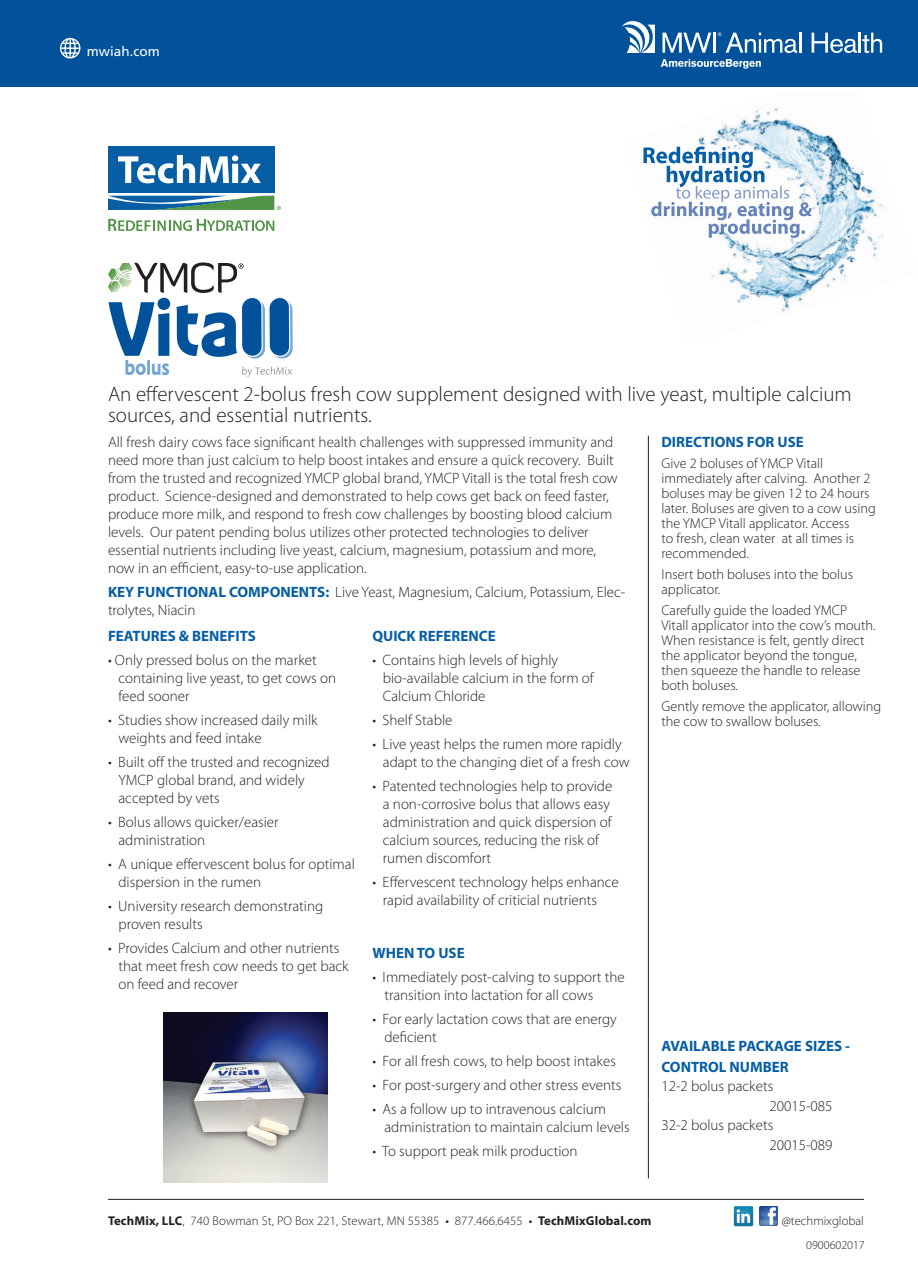
<style>
.page{position:relative;width:918px;height:1280px;background:#fff}
.page>*{position:absolute;margin:0;border:0;box-sizing:border-box;transform-origin:0 0}
.t1{font:300 21px/21px "Myriad Pro";color:#231f20}
.t2{font:300 15px/18px "Myriad Pro";color:#231f20}
.t3{font:700 15px "Myriad Pro";color:#075ea4}
.t4{font:300 14.25px/15px "Myriad Pro";color:#231f20}
.t5{font:13.5px "Frutiger";color:#fff}
.t6{font:300 12.75px "Myriad Pro";letter-spacing:.01em;color:#231f20}
.t7{font:300 12px "Myriad Pro";color:#231f20}
.s1{font-weight:700;color:#075ea4}
.s2{font-weight:700}
.s3{font-weight:400}
</style>
<div class="page">
<hr style="left:648px;top:436px;width:1px;height:742px;background:#231f20">
<svg style="left:108px;top:262px;width:185px;height:115px"></svg>
<img style="left:163px;top:1012px;width:164px;height:171px">
<img style="left:759px;top:1206px;width:19px;height:18px">
<svg style="left:759px;top:1224px;width:19px;height:1px"></svg>
<img style="left:733px;top:1205px;width:21px;height:21px">
<hr style="left:108px;top:1199px;width:756px;height:1px;background:#231f20">
<div style="left:108px;top:146px;width:166px;height:47px;background:#075ea4"></div>
<svg style="left:118px;top:155px;width:143px;height:28px"></svg>
<svg style="left:108px;top:195px;width:173px;height:15px;background:#579497"></svg>
<svg style="left:108px;top:219px;width:166px;height:12px"></svg>
<img style="left:698px;top:107px;width:186px;height:205px">
<svg style="left:643px;top:146px;width:169px;height:92px"></svg>
<div style="left:1px;top:0;width:917px;height:87px;background:#01529a"></div>
<svg style="left:622px;top:21px;width:33px;height:32px"></svg>
<svg style="left:661px;top:59px;width:100px;height:10px"></svg>
<svg style="left:662px;top:33px;width:49px;height:20px"></svg>
<hr style="left:713px;top:33px;width:3px;height:20px;background:#fff">
<svg style="left:718px;top:32px;width:79px;height:21px"></svg>
<hr style="left:799px;top:33px;width:2px;height:20px;background:#fff">
<svg style="left:812px;top:33px;width:70px;height:20px"></svg>
<svg style="left:60px;top:38px;width:20px;height:20px"></svg>
<p class="t5" style="left:87px;top:44px;width:74px">mwiah.com</p>
<p class="t1" style="left:108px;top:383px;width:745px">An effervescent 2-bolus fresh cow supplement designed with live yeast, multiple calcium sources, and essential nutrients.</p>
<p class="t2" style="left:108px;top:433px;width:511px">All fresh dairy cows face significant health challenges with suppressed immunity and need more than just calcium to help boost intakes and ensure a quick recovery. Built from the trusted and recognized YMCP global brand, YMCP Vitall is the total fresh cow product. Science-designed and demonstrated to help cows get back on feed faster, produce more milk, and respond to fresh cow challenges by boosting blood calcium levels. Our patent pending bolus utilizes other protected technologies to deliver essential nutrients including live yeast, calcium, magnesium, potassium and more, now in an efficient, easy-to-use application.</p>
<p class="t3" style="left:662px;top:432px;width:144px">DIRECTIONS FOR USE</p>
<p class="t4" style="left:662px;top:456px;width:216px">Give 2 boluses of YMCP Vitall immediately after calving. Another 2 boluses may be given 12 to 24 hours later. Boluses are given to a cow using the YMCP Vitall applicator. Access<br>to fresh, clean water at all times is recommended.</p>
<p class="t4" style="left:662px;top:567px;width:193px">Insert both boluses into the bolus applicator.</p>
<p class="t4" style="left:662px;top:603px;width:216px">Carefully guide the loaded YMCP<br>Vitall applicator into the cow’s mouth.<br>When resistance is felt, gently direct the applicator beyond the tongue, then squeeze the handle to release both boluses.</p>
<p class="t4" style="left:662px;top:699px;width:221px">Gently remove the applicator, allowing the cow to swallow boluses.</p>
<p class="t2" style="left:108px;top:582px;width:519px"><span class="s1">KEY FUNCTIONAL COMPONENTS:</span> Live Yeast, Magnesium, Calcium, Potassium, Elec&shy;trolytes, Niacin</p>
<p class="t3" style="left:108px;top:626px;width:149px">FEATURES &amp; BENEFITS</p>
<p class="t2" style="left:118px;top:650px;width:219px;text-indent:-10px">• Only pressed bolus on the market containing live yeast, to get cows on feed sooner</p>
<p class="t2" style="left:118px;top:710px;width:201px;text-indent:-10px">• Studies show increased daily milk weights and feed intake</p>
<p class="t2" style="left:118px;top:752px;width:213px;text-indent:-10px">• Built off the trusted and recognized<br>YMCP global brand, and widely accepted by vets</p>
<p class="t2" style="left:118px;top:812px;width:162px;text-indent:-10px">• Bolus allows quicker/easier administration</p>
<p class="t2" style="left:118px;top:854px;width:238px;text-indent:-10px">• A unique effervescent bolus for optimal dispersion in the rumen</p>
<p class="t2" style="left:118px;top:896px;width:206px;text-indent:-10px">• University research demonstrating proven results</p>
<p class="t2" style="left:118px;top:938px;width:232px;text-indent:-10px">• Provides Calcium and other nutrients that meet fresh cow needs to get back on feed and recover</p>
<p class="t3" style="left:372px;top:626px;width:125px">QUICK REFERENCE</p>
<p class="t2" style="left:383px;top:650px;width:212px;text-indent:-10px">• Contains high levels of highly bio-available calcium in the form of<br>Calcium Chloride</p>
<p class="t2" style="left:372px;top:710px;width:82px">• Shelf Stable</p>
<p class="t2" style="left:383px;top:734px;width:248px;text-indent:-10px">• Live yeast helps the rumen more rapidly adapt to the changing diet of a fresh cow</p>
<p class="t2" style="left:383px;top:776px;width:231px;text-indent:-10px">• Patented technologies help to provide a non-corrosive bolus that allows easy administration and quick dispersion of calcium sources, reducing the risk of rumen discomfort</p>
<p class="t2" style="left:383px;top:872px;width:237px;text-indent:-10px">• Effervescent technology helps enhance rapid availability of criticial nutrients</p>
<p class="t3" style="left:372px;top:943px;width:94px">WHEN TO USE</p>
<p class="t2" style="left:384px;top:967px;width:242px;text-indent:-12px">• Immediately post-calving to support the transition into lactation for all cows</p>
<p class="t2" style="left:384px;top:1009px;width:234px;text-indent:-12px">• For early lactation cows that are energy deficient</p>
<p class="t2" style="left:372px;top:1051px;width:245px">• For all fresh cows, to help boost intakes</p>
<p class="t2" style="left:372px;top:1075px;width:250px">• For post-surgery and other stress events</p>
<p class="t2" style="left:384px;top:1099px;width:247px;text-indent:-12px">• As a follow up to intravenous calcium administration to maintain calcium levels</p>
<p class="t2" style="left:372px;top:1141px;width:207px">• To support peak milk production</p>
<p class="t3" style="left:662px;top:1036px;width:190px">AVAILABLE PACKAGE SIZES -</p>
<p class="t3" style="left:662px;top:1057px;width:129px">CONTROL NUMBER</p>
<p class="t2" style="left:662px;top:1077px;width:113px">12-2 bolus packets</p>
<p class="t2" style="left:770px;top:1097px;width:65px">20015-085</p>
<p class="t2" style="left:662px;top:1116px;width:113px">32-2 bolus packets</p>
<p class="t2" style="left:770px;top:1136px;width:65px">20015-089</p>
<p class="t6" style="left:108px;top:1213px;width:545px"><span class="s2">TechMix, LLC</span>, 740 Bowman St, PO Box 221, Stewart, MN 55385 <span class="s3">•</span> 877.466.6455 <span class="s3">•</span> <span class="s2">TechMixGlobal.com</span></p>
<p class="t6" style="left:782px;top:1213px;width:84px">@techmixglobal</p>
<p class="t7" style="left:806px;top:1237px;width:60px">0900602017</p>
</div>
